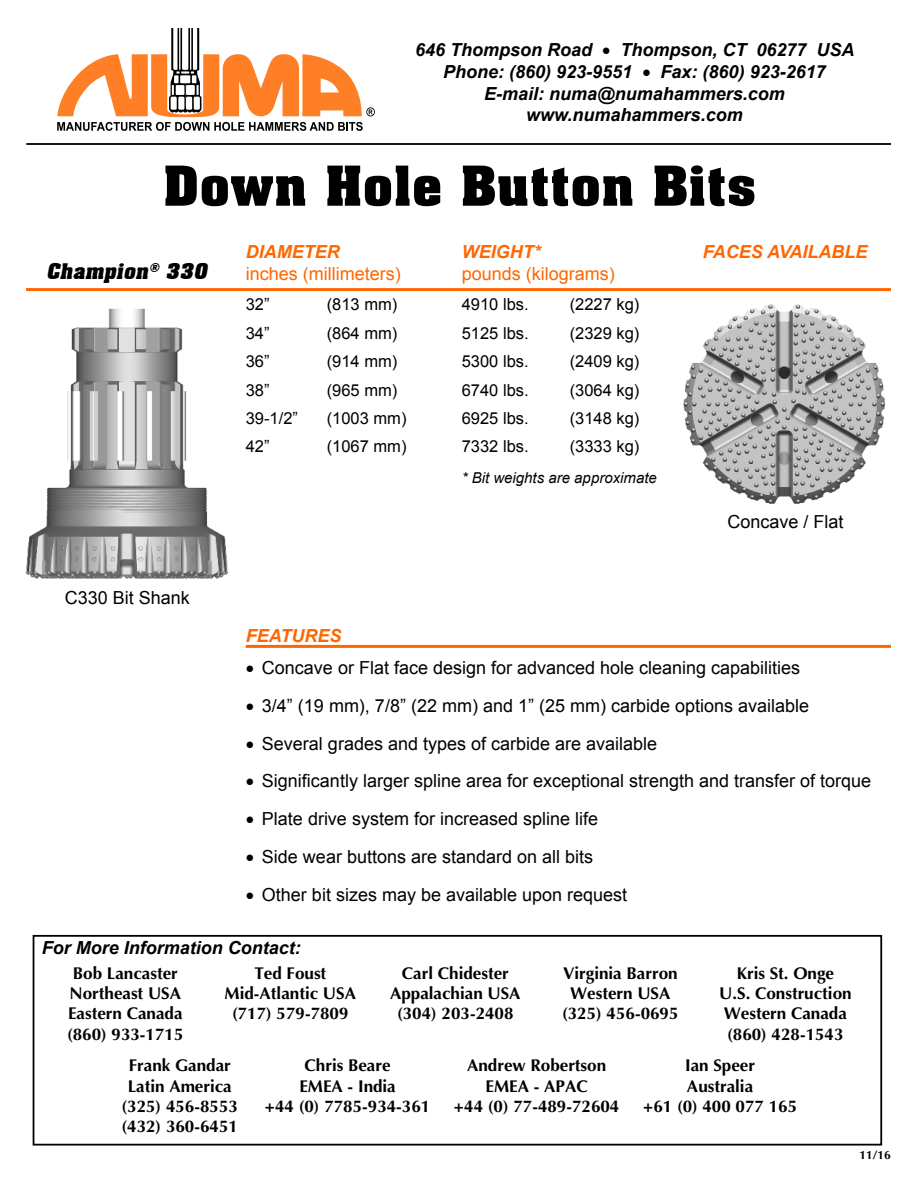
<style>
.page{position:relative;width:918px;height:1188px;background:#fff}
.page>*{position:absolute;margin:0;border:0;box-sizing:border-box;transform-origin:0 0}
.t1{font:700 54px "Aachen BT";color:#000}
.t2{font:italic 700 21px "Aachen BT";color:#000}
.t3{font:18px "Arial";color:#000}
.t4{font:italic 700 18px/21.6px "Arial";color:#000;text-align:center}
.t5{font:italic 700 18px "Arial";color:#f60}
.t6{font:18px "Arial";color:#f60}
.t7{font:700 16.95px/20.4px "Optima";color:#000;text-align:center}
.t8{font:16.5px "Arial";color:#000}
.t9{font:italic 15px "Arial";color:#000}
.t10{font:700 12px "Optima";color:#000}
</style>
<div class="page">
<hr style="left:26px;top:143px;width:865px;height:2px;background:#000">
<hr style="left:26px;top:288px;width:865px;height:3px;background:#f60">
<hr style="left:246px;top:645px;width:645px;height:3px;background:#f60">
<svg style="left:57px;top:28px;width:318px;height:103px"></svg>
<div style="left:33px;top:935px;width:849px;height:211px;border:2px solid #000"></div>
<img style="left:25px;top:308px;width:203px;height:271px">
<img style="left:683px;top:304px;width:203px;height:201px">
<p class="t4" style="left:415px;top:41px;width:441px">646 Thompson Road • Thompson, CT 06277 USA Phone: (860) 923-9551 • Fax: (860) 923-2617<br>E-mail: numa@numahammers.com www.numahammers.com</p>
<h1 class="t1" style="left:164px;top:165px;width:594px">Down Hole Button Bits</h1>
<p class="t5" style="left:246px;top:245px;width:95px">DIAMETER</p>
<p class="t5" style="left:462px;top:245px;width:81px">WEIGHT*</p>
<p class="t5" style="left:703px;top:245px;width:166px">FACES AVAILABLE</p>
<p class="t6" style="left:246px;top:267px;width:156px">inches (millimeters)</p>
<p class="t6" style="left:462px;top:267px;width:155px">pounds (kilograms)</p>
<p class="t8" style="left:246px;top:298px;width:25px">32”</p>
<p class="t8" style="left:327px;top:298px;width:72px">(813 mm)</p>
<p class="t8" style="left:462px;top:298px;width:68px">4910 lbs.</p>
<p class="t8" style="left:570px;top:298px;width:71px">(2227 kg)</p>
<p class="t8" style="left:246px;top:327px;width:25px">34”</p>
<p class="t8" style="left:327px;top:327px;width:72px">(864 mm)</p>
<p class="t8" style="left:462px;top:327px;width:68px">5125 lbs.</p>
<p class="t8" style="left:570px;top:327px;width:71px">(2329 kg)</p>
<p class="t8" style="left:246px;top:355px;width:25px">36”</p>
<p class="t8" style="left:327px;top:355px;width:72px">(914 mm)</p>
<p class="t8" style="left:462px;top:355px;width:68px">5300 lbs.</p>
<p class="t8" style="left:570px;top:355px;width:71px">(2409 kg)</p>
<p class="t8" style="left:246px;top:384px;width:25px">38”</p>
<p class="t8" style="left:327px;top:384px;width:72px">(965 mm)</p>
<p class="t8" style="left:462px;top:384px;width:68px">6740 lbs.</p>
<p class="t8" style="left:570px;top:384px;width:71px">(3064 kg)</p>
<p class="t8" style="left:246px;top:412px;width:54px">39-1/2”</p>
<p class="t8" style="left:327px;top:412px;width:81px">(1003 mm)</p>
<p class="t8" style="left:462px;top:412px;width:68px">6925 lbs.</p>
<p class="t8" style="left:570px;top:412px;width:71px">(3148 kg)</p>
<p class="t8" style="left:246px;top:440px;width:25px">42”</p>
<p class="t8" style="left:327px;top:440px;width:81px">(1067 mm)</p>
<p class="t8" style="left:462px;top:440px;width:68px">7332 lbs.</p>
<p class="t8" style="left:570px;top:440px;width:71px">(3333 kg)</p>
<p class="t9" style="left:462px;top:472px;width:197px">* Bit weights are approximate</p>
<p class="t2" style="left:46px;top:263px;width:166px">Champion<sup>®</sup> 330</p>
<p class="t3" style="left:65px;top:591px;width:127px">C330 Bit Shank</p>
<p class="t3" style="left:728px;top:515px;width:118px">Concave / Flat</p>
<p class="t5" style="left:246px;top:629px;width:97px">FEATURES</p>
<p class="t3" style="left:246px;top:661px;width:556px">• Concave or Flat face design for advanced hole cleaning capabilities</p>
<p class="t3" style="left:246px;top:699px;width:565px">• 3/4” (19 mm), 7/8” (22 mm) and 1” (25 mm) carbide options available</p>
<p class="t3" style="left:246px;top:737px;width:413px">• Several grades and types of carbide are available</p>
<p class="t3" style="left:246px;top:769px;width:627px">• Significantly larger spline area for exceptional strength and transfer of torque</p>
<p class="t3" style="left:246px;top:812px;width:354px">• Plate drive system for increased spline life</p>
<p class="t3" style="left:246px;top:850px;width:349px">• Side wear buttons are standard on all bits</p>
<p class="t3" style="left:246px;top:888px;width:383px">• Other bit sizes may be available upon request</p>
<p class="t4" style="left:42px;top:939px;width:261px">For More Information Contact:</p>
<p class="t7" style="left:67px;top:964px;width:118px">Bob Lancaster<br>Northeast USA<br>Eastern Canada (860) 933-1715</p>
<p class="t7" style="left:225px;top:964px;width:133px">Ted Foust<br>Mid-Atlantic USA (717) 579-7809</p>
<p class="t7" style="left:390px;top:964px;width:132px">Carl Chidester<br>Appalachian USA (304) 203-2408</p>
<p class="t7" style="left:562px;top:964px;width:118px">Virginia Barron<br>Western USA (325) 456-0695</p>
<p class="t7" style="left:719px;top:964px;width:134px">Kris St. Onge<br>U.S. Construction<br>Western Canada (860) 428-1543</p>
<p class="t7" style="left:643px;top:1057px;width:156px">Ian Speer<br>Australia<br>+61 (0) 400 077 165</p>
<p class="t7" style="left:122px;top:1057px;width:118px">Frank Gandar<br>Latin America (325) 456-8553 (432) 360-6451</p>
<p class="t7" style="left:265px;top:1057px;width:167px">Chris Beare<br>EMEA - India<br>+44 (0) 7785-934-361</p>
<p class="t7" style="left:454px;top:1057px;width:167px">Andrew Robertson<br>EMEA - APAC<br>+44 (0) 77-489-72604</p>
<p class="t10" style="left:860px;top:1148px;width:33px">11/16</p>
</div>
